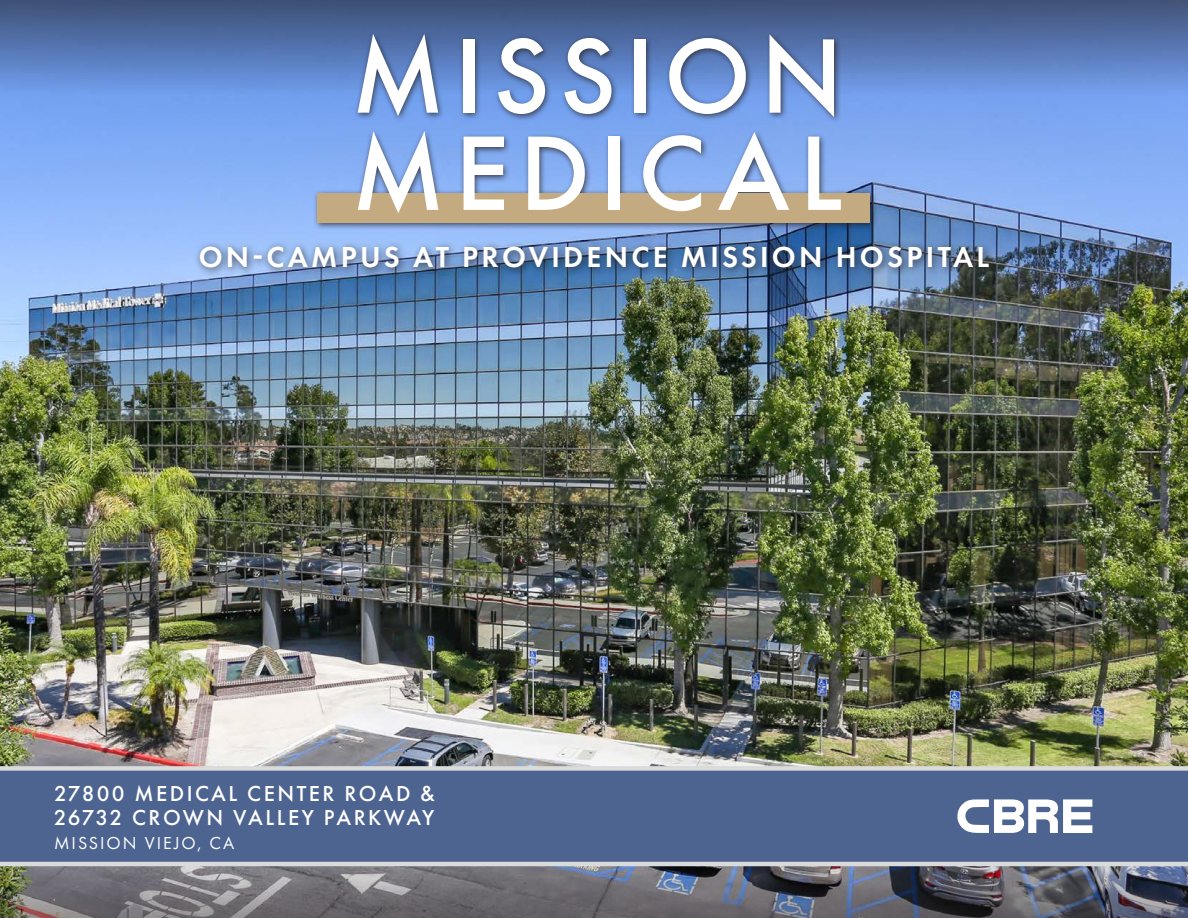
<style>
.page{position:relative;width:1188px;height:918px;background:#fff}
.page>*{position:absolute;margin:0;border:0;box-sizing:border-box;transform-origin:0 0}
.Rio_Vista_Sub{font:500 97.2px "Futura";letter-spacing:.1em;color:#fff}
.Rio_Vista_Sub-2{font:600 30px "Futura PT";letter-spacing:.11em;color:#fff}
.Rio_Vista_Sub-3{font:500 22.5px/24px "Futura PT";letter-spacing:.11em;color:#fff}
.Rio_Vista_Sub-4{font:18px "Futura PT";letter-spacing:.11em;color:#fff}
</style>
<div class="page">
<img style="left:0;top:94px;width:1188px;height:672px">
<img style="left:0;top:866px;width:1188px;height:52px">
<div style="left:0;top:0;width:1188px;height:94px;background:linear-gradient(to bottom,#3c4e73,#719cec)"></div>
<div style="left:313px;top:31px;width:565px;height:199px;background:#231f20;opacity:.75"></div>
<div style="left:318px;top:193px;width:552px;height:30px;background:#c4aa80"></div>
<svg style="left:0;top:766px;width:1188px;height:100px;background:#5a6e96"></svg>
<svg style="left:957px;top:799px;width:135px;height:34px"></svg>
<div style="left:195px;top:240px;width:804px;height:37px;background:#231f20;opacity:.75"></div>
<p class="Rio_Vista_Sub" style="left:351px;top:10px;width:493px">MISSION</p>
<p class="Rio_Vista_Sub" style="left:352px;top:107px;width:492px">MEDICAL</p>
<p class="Rio_Vista_Sub-2" style="left:199px;top:238px;width:792px">ON-CAMPUS AT PROVIDENCE MISSION HOSPITAL</p>
<p class="Rio_Vista_Sub-3" style="left:54px;top:781px;width:382px">27800 MEDICAL CENTER ROAD &amp;<br>26732 CROWN VALLEY PARKWAY</p>
<p class="Rio_Vista_Sub-4" style="left:54px;top:832px;width:182px">MISSION VIEJO, CA</p>
</div>
